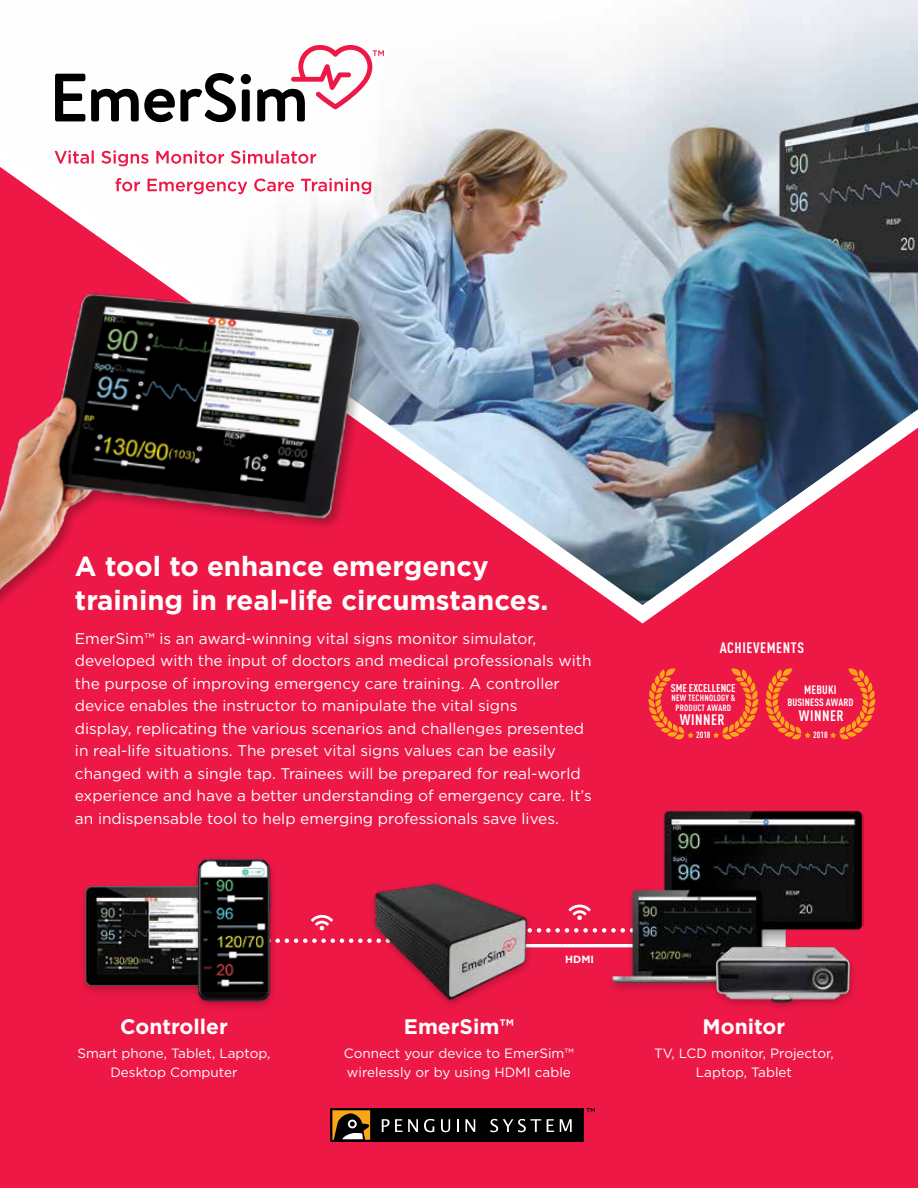
<style>
.page{position:relative;width:918px;height:1188px;background:#fff}
.page>*{position:absolute;margin:0;border:0;box-sizing:border-box;transform-origin:0 0}
.t1{font:700 27.6px/34.8px "Gotham";color:#fff}
.t2{font:700 21px "Gotham";color:#fff}
.t3{font:15.45px/22.5px "Gotham";color:#fff}
.t4{font:700 condensed 15px "DIN Pro";letter-spacing:.035em;color:#fff}
.t5{font:13.5px/19.5px "Gotham";color:#fff;text-align:center}
.t6{font:700 condensed 12px "DIN Pro";letter-spacing:.01em;color:#fff}
.t7{font:700 condensed 11.25px "DIN Pro";color:#fff}
.t8{font:700 condensed 10.5px "DIN Pro";letter-spacing:.01em;color:#fff}
.t9{font:700 10.5px "Gotham";color:#fff}
.t10{font:700 condensed 9px "DIN Pro";letter-spacing:.02em;color:#fff}
</style>
<div class="page">
<img style="left:56px;top:0;width:862px;height:120px">
<div style="left:0;top:633px;width:918px;height:555px;background:#ed1846"></div>
<img style="left:0;top:120px;width:918px;height:513px">
<svg style="left:323px;top:938px;width:32px;height:5px"></svg>
<svg style="left:323px;top:913px;width:10px;height:18px"></svg>
<svg style="left:568px;top:903px;width:23px;height:17px"></svg>
<svg style="left:115px;top:178px;width:256px;height:16px"></svg>
<svg style="left:55px;top:150px;width:261px;height:16px"></svg>
<svg style="left:766px;top:668px;width:45px;height:72px"></svg>
<svg style="left:830px;top:668px;width:45px;height:72px"></svg>
<svg style="left:55px;top:74px;width:30px;height:47px"></svg>
<svg style="left:91px;top:73px;width:160px;height:49px"></svg>
<svg style="left:257px;top:43px;width:127px;height:78px"></svg>
<svg style="left:538px;top:928px;width:69px;height:5px"></svg>
<hr style="left:511px;top:944px;width:147px;height:3px;background:#fff">
<img style="left:355px;top:873px;width:183px;height:150px">
<svg style="left:330px;top:1108px;width:265px;height:34px"></svg>
<img style="left:0;top:231px;width:497px;height:413px">
<svg style="left:648px;top:668px;width:46px;height:72px"></svg>
<svg style="left:713px;top:668px;width:45px;height:72px"></svg>
<div style="left:79px;top:883px;width:141px;height:114px;background:#000;opacity:.2"></div>
<img style="left:84px;top:886px;width:60px;height:100px">
<img style="left:658px;top:794px;width:206px;height:173px">
<div style="left:607px;top:887px;width:183px;height:108px;background:#000;opacity:.2"></div>
<img style="left:613px;top:888px;width:168px;height:95px">
<div style="left:710px;top:944px;width:148px;height:69px;background:#ed1846"></div>
<img style="left:703px;top:942px;width:160px;height:66px">
<img style="left:144px;top:840px;width:179px;height:180px">
<h1 class="t1" style="left:75px;top:548px;width:475px">A tool to enhance emergency training in real-life circumstances.</h1>
<p class="t3" style="left:75px;top:627px;width:518px">EmerSim™ is an award-winning vital signs monitor simulator, developed with the input of doctors and medical professionals with the purpose of improving emergency care training. A controller device enables the instructor to manipulate the vital signs<br>display, replicating the various scenarios and challenges presented in real-life situations. The preset vital signs values can be easily changed with a single tap. Trainees will be prepared for real-world experience and have a better understanding of emergency care. It’s an indispensable tool to help emerging professionals save lives.</p>
<h2 class="t2" style="left:120px;top:1013px;width:109px">Controller</h2>
<p class="t5" style="left:77px;top:1043px;width:195px">Smart phone, Tablet, Laptop,<br>Desktop Computer</p>
<p class="t9" style="left:565px;top:952px;width:30px">HDMI</p>
<h2 class="t2" style="left:404px;top:1013px;width:111px">EmerSim™</h2>
<p class="t5" style="left:344px;top:1043px;width:231px;text-align:left">Connect your device to EmerSim™ wirelessly or by using HDMI cable</p>
<p class="t4" style="left:720px;top:638px;width:86px">ACHIEVEMENTS</p>
<p class="t7" style="left:671px;top:681px;width:66px">SME EXCELLENCE</p>
<p class="t10" style="left:671px;top:693px;width:65px">NEW TECHNOLOGY &amp;</p>
<p class="t4" style="left:680px;top:710px;width:46px">WINNER</p>
<p class="t10" style="left:675px;top:702px;width:57px">PRODUCT AWARD</p>
<p class="t6" style="left:804px;top:682px;width:34px">MEBUKI</p>
<p class="t8" style="left:787px;top:696px;width:68px">BUSINESS AWARD</p>
<p class="t4" style="left:799px;top:706px;width:46px">WINNER</p>
<p class="t10" style="left:696px;top:730px;width:16px">2018</p>
<p class="t10" style="left:813px;top:730px;width:16px">2018</p>
<h2 class="t2" style="left:703px;top:1013px;width:84px">Monitor</h2>
<p class="t5" style="left:654px;top:1043px;width:181px">TV, LCD monitor, Projector,<br>Laptop, Tablet</p>
</div>
